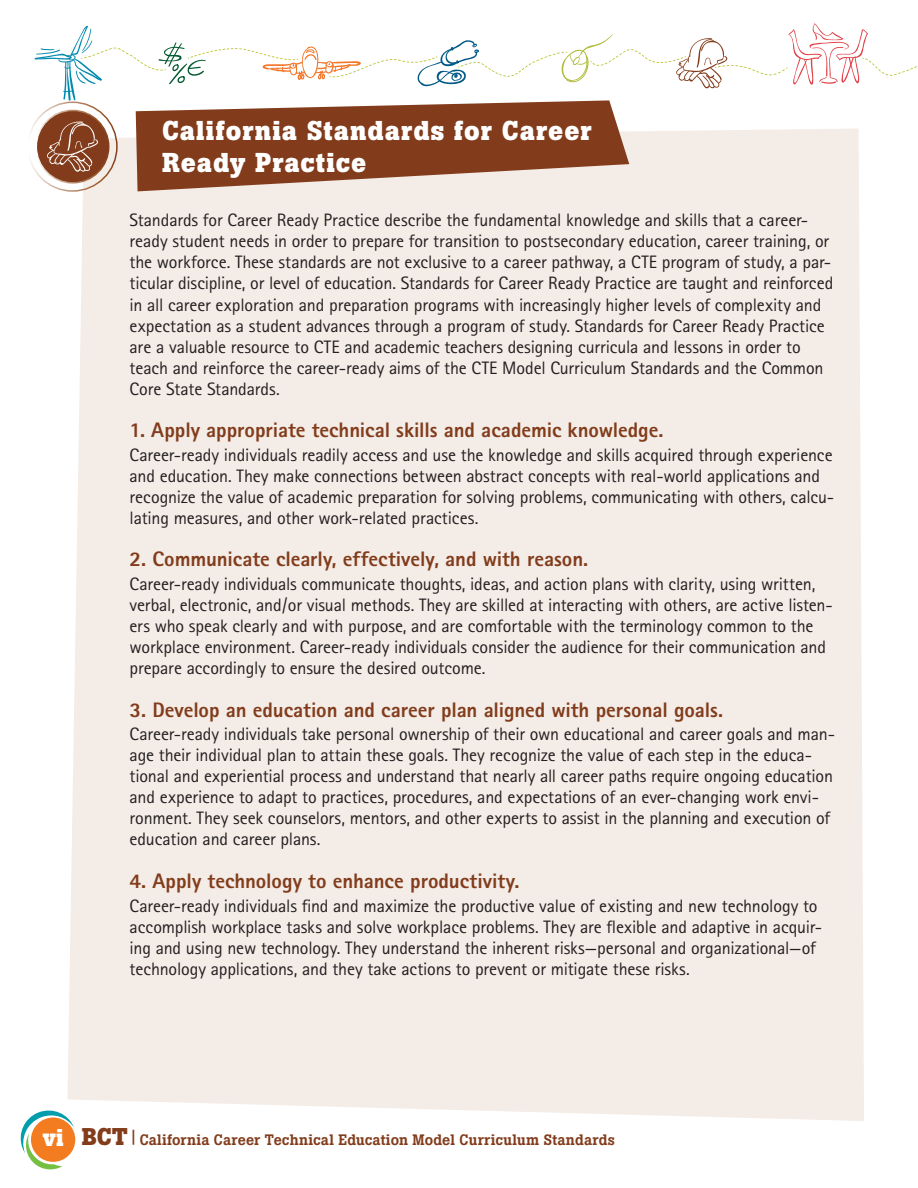
<style>
.page{position:relative;width:918px;height:1188px;background:#fff}
.page>*{position:absolute;margin:0;border:0;box-sizing:border-box;transform-origin:0 0}
.t1{font:700 27px/31.5px "Boton";letter-spacing:.035em;color:#fff}
.t2{font:700 24px "Boton";color:#fff}
.t3{font:800 21px "Rotis Sans Serif";color:#823c1b}
.t4{font:18px/21px "Rotis Sans Serif";letter-spacing:-.01em;color:#231f20}
.t5{font:500 15px "Boton";letter-spacing:.01em;color:#823c1b}
.s1{font-weight:700;font-size:24px}
</style>
<div class="page">
<div style="left:68px;top:129px;width:796px;height:992px;background:#f3ece7"></div>
<svg style="left:34px;top:23px;width:883px;height:78px"></svg>
<svg style="left:20px;top:1107px;width:54px;height:63px"></svg>
<div style="left:31px;top:1118px;width:44px;height:44px;background:#f37c20;border-radius:50%"></div>
<div style="left:36px;top:110px;width:73px;height:73px;background:#823c1b;border-radius:50%"></div>
<div style="left:36px;top:110px;width:73px;height:74px;border:1px solid #fff;border-radius:50%"></div>
<svg style="left:47px;top:120px;width:54px;height:53px"></svg>
<svg style="left:136px;top:100px;width:493px;height:91px;background:#9b6449"></svg>
<p class="t1" style="left:162px;top:117px;width:431px">California Standards for Career<br>Ready Practice</p>
<p class="t4" style="left:130px;top:212px;width:705px">Standards for Career Ready Practice describe the fundamental knowledge and skills that a career&shy;ready student needs in order to prepare for transition to postsecondary education, career training, or the workforce. These standards are not exclusive to a career pathway, a CTE program of study, a par&shy;ticular discipline, or level of education. Standards for Career Ready Practice are taught and reinforced in all career exploration and preparation programs with increasingly higher levels of complexity and expectation as a student advances through a program of study. Standards for Career Ready Practice are a valuable resource to CTE and academic teachers designing curricula and lessons in order to teach and reinforce the career-ready aims of the CTE Model Curriculum Standards and the Common Core State Standards.</p>
<p class="t3" style="left:130px;top:423px;width:535px">1. Apply appropriate technical skills and academic knowledge.</p>
<p class="t4" style="left:130px;top:446px;width:706px">Career-ready individuals readily access and use the knowledge and skills acquired through experience and education. They make connections between abstract concepts with real-world applications and recognize the value of academic preparation for solving problems, communicating with others, calcu&shy;lating measures, and other work-related practices.</p>
<p class="t3" style="left:130px;top:552px;width:460px">2. Communicate clearly, effectively, and with reason.</p>
<p class="t4" style="left:130px;top:575px;width:705px">Career-ready individuals communicate thoughts, ideas, and action plans with clarity, using written, verbal, electronic, and/or visual methods. They are skilled at interacting with others, are active listen&shy;ers who speak clearly and with purpose, and are comfortable with the terminology common to the workplace environment. Career-ready individuals consider the audience for their communication and prepare accordingly to ensure the desired outcome.</p>
<p class="t3" style="left:130px;top:702px;width:595px">3. Develop an education and career plan aligned with personal goals.</p>
<p class="t4" style="left:130px;top:726px;width:707px">Career-ready individuals take personal ownership of their own educational and career goals and man&shy;age their individual plan to attain these goals. They recognize the value of each step in the educa&shy;tional and experiential process and understand that nearly all career paths require ongoing education and experience to adapt to practices, procedures, and expectations of an ever-changing work envi&shy;ronment. They seek counselors, mentors, and other experts to assist in the planning and execution of education and career plans.</p>
<p class="t3" style="left:130px;top:873px;width:392px">4. Apply technology to enhance productivity.</p>
<p class="t4" style="left:130px;top:897px;width:694px">Career-ready individuals find and maximize the productive value of existing and new technology to accomplish workplace tasks and solve workplace problems. They are flexible and adaptive in acquir&shy;ing and using new technology. They understand the inherent risks—personal and organizational—of technology applications, and they take actions to prevent or mitigate these risks.</p>
<p class="t2" style="left:43px;top:1129px;width:22px">vi</p>
<p class="t5" style="left:82px;top:1135px;width:535px"><span class="s1">BCT</span> | California Career Technical Education Model Curriculum Standards</p>
</div>
